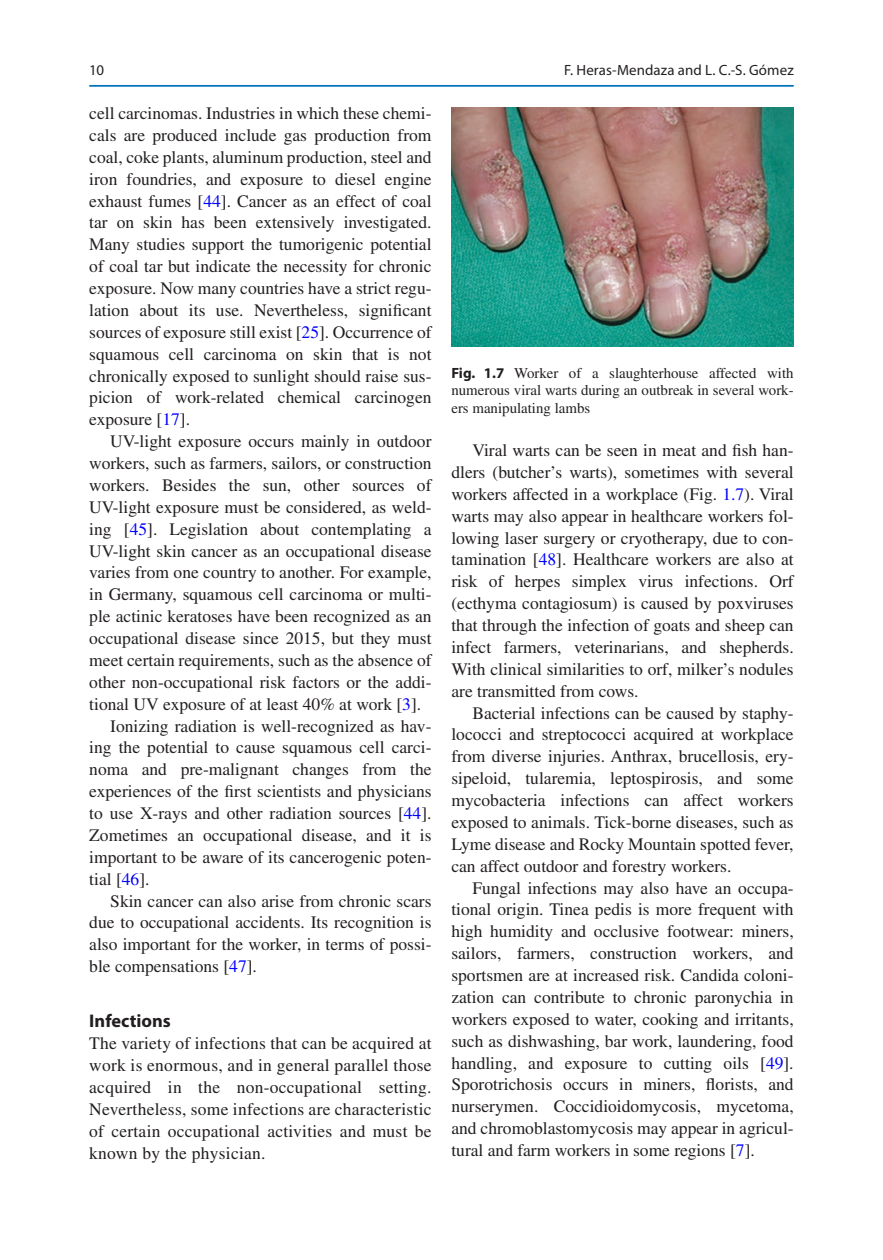
<style>
.page{position:relative;width:883px;height:1260px;background:#fff}
.page>*{position:absolute;margin:0;border:0;box-sizing:border-box;transform-origin:0 0}
._3_hd{font:700 18.38px "Myriad Pro";color:#231f20}
.Text{font:17.5px/21.9px "Times LT Std";color:#231f20;text-align:justify}
.Text_flush{font:17.5px/21.9px "Times LT Std";letter-spacing:.015em;color:#231f20;text-align:justify}
.t1{font:14.88px/17.5px "Times LT Std";color:#231f20;text-align:justify}
.t2{font:14.88px "Myriad Pro";letter-spacing:.01em;color:#231f20}
.s1{color:#00f}
.s2{font-family:"Myriad Pro";font-weight:700}
</style>
<div class="page">
<img style="left:452px;top:107px;width:341px;height:239px">
<hr style="left:89px;top:85px;width:705px;height:2px;background:#0073bc">
<p class="t2" style="left:89px;top:61px;width:16px">10</p>
<p class="Text" style="left:89px;top:102px;width:344px">cell carcinomas. Industries in which these chemi&shy;cals are produced include gas production from coal, coke plants, aluminum production, steel and iron foundries, and exposure to diesel engine exhaust fumes [<span class="s1">44</span>]. Cancer as an effect of coal tar on skin has been extensively investigated.<br>Many studies support the tumorigenic potential of coal tar but indicate the necessity for chronic exposure. Now many countries have a strict regu&shy;lation about its use. Nevertheless, significant sources of exposure still exist [<span class="s1">25</span>]. Occurrence of squamous cell carcinoma on skin that is not chronically exposed to sunlight should raise sus&shy;picion of work-related chemical carcinogen exposure [<span class="s1">17</span>].</p>
<p class="Text" style="left:89px;top:430px;width:344px;text-indent:21px">UV-light exposure occurs mainly in outdoor workers, such as farmers, sailors, or construction workers. Besides the sun, other sources of UV-light exposure must be considered, as weld&shy;ing [<span class="s1">45</span>]. Legislation about contemplating a UV-light skin cancer as an occupational disease varies from one country to another. For example, in Germany, squamous cell carcinoma or multi&shy;ple actinic keratoses have been recognized as an occupational disease since 2015, but they must meet certain requirements, such as the absence of other non-occupational risk factors or the addi&shy;tional UV exposure of at least 40% at work [<span class="s1">3</span>].</p>
<p class="Text" style="left:89px;top:715px;width:344px;text-indent:21px">Ionizing radiation is well-recognized as hav&shy;ing the potential to cause squamous cell carci&shy;noma and pre-malignant changes from the experiences of the first scientists and physicians to use X-rays and other radiation sources [<span class="s1">44</span>].<br>Zometimes an occupational disease, and it is important to be aware of its cancerogenic poten&shy;tial [<span class="s1">46</span>].</p>
<p class="Text" style="left:89px;top:890px;width:344px;text-indent:21px">Skin cancer can also arise from chronic scars due to occupational accidents. Its recognition is also important for the worker, in terms of possi&shy;ble compensations [<span class="s1">47</span>].</p>
<h4 class="_3_hd" style="left:89px;top:1009px;width:83px">Infections</h4>
<p class="Text_flush" style="left:89px;top:1032px;width:344px">The variety of infections that can be acquired at work is enormous, and in general parallel those acquired in the non-occupational setting.<br>Nevertheless, some infections are characteristic of certain occupational activities and must be known by the physician.</p>
<p class="t2" style="left:564px;top:61px;width:231px">F. Heras-Mendaza and L. C.-S. Gómez</p>
<p class="t1" style="left:451px;top:364px;width:344px"><span class="s2">Fig. 1.7</span> Worker of a slaughterhouse affected with numerous viral warts during an outbreak in several work&shy;ers manipulating lambs</p>
<p class="Text" style="left:451px;top:439px;width:344px;text-indent:21px">Viral warts can be seen in meat and fish han&shy;dlers (butcher’s warts), sometimes with several workers affected in a workplace (Fig. <span class="s1">1.7</span>). Viral warts may also appear in healthcare workers fol&shy;lowing laser surgery or cryotherapy, due to con&shy;tamination [<span class="s1">48</span>]. Healthcare workers are also at risk of herpes simplex virus infections. Orf (ecthyma contagiosum) is caused by poxviruses that through the infection of goats and sheep can infect farmers, veterinarians, and shepherds.<br>With clinical similarities to orf, milker’s nodules are transmitted from cows.</p>
<p class="Text" style="left:451px;top:702px;width:344px;text-indent:21px">Bacterial infections can be caused by staphy&shy;lococci and streptococci acquired at workplace from diverse injuries. Anthrax, brucellosis, ery&shy;sipeloid, tularemia, leptospirosis, and some mycobacteria infections can affect workers exposed to animals. Tick-borne diseases, such as Lyme disease and Rocky Mountain spotted fever, can affect outdoor and forestry workers.</p>
<p class="Text" style="left:451px;top:877px;width:344px;text-indent:21px">Fungal infections may also have an occupa&shy;tional origin. Tinea pedis is more frequent with high humidity and occlusive footwear: miners, sailors, farmers, construction workers, and sportsmen are at increased risk. Candida coloni&shy;zation can contribute to chronic paronychia in workers exposed to water, cooking and irritants, such as dishwashing, bar work, laundering, food handling, and exposure to cutting oils [<span class="s1">49</span>].<br>Sporotrichosis occurs in miners, florists, and nurserymen. Coccidioidomycosis, mycetoma, and chromoblastomycosis may appear in agricul&shy;tural and farm workers in some regions [<span class="s1">7</span>].</p>
</div>
